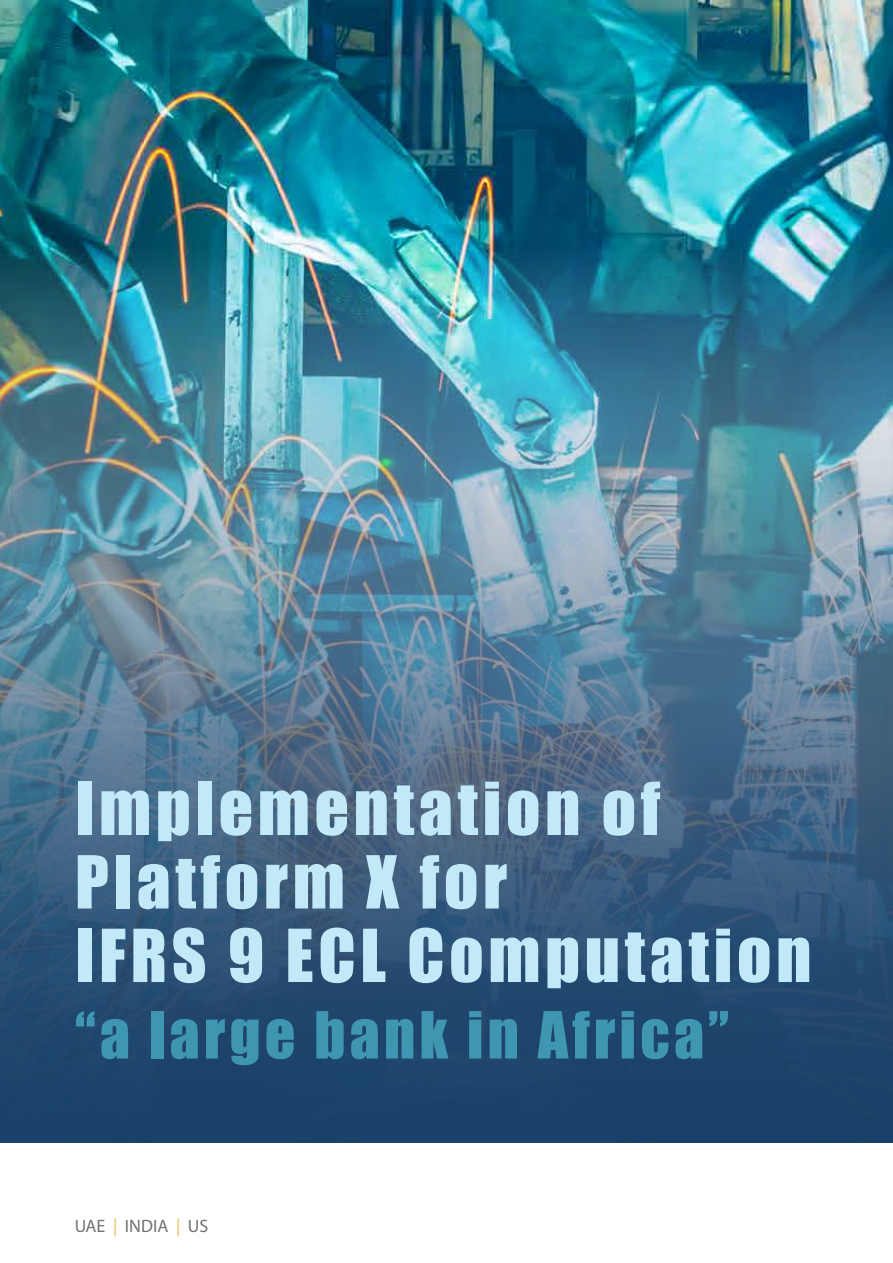
<style>
.page{position:relative;width:893px;height:1263px;background:#fff}
.page>*{position:absolute;margin:0;border:0;box-sizing:border-box;transform-origin:0 0}
.t1{font:67.5px/73.5px "Impact";letter-spacing:.07em;color:#c1e9f7}
.t2{font:60px "Impact";letter-spacing:.07em;color:rgb(66 160 186/.9)}
.t3{font:18px "Myriad Pro";color:rgb(0 0 0/.8)}
.s1{color:#dda505}
</style>
<div class="page">
<img style="left:0;top:0;width:893px;height:1143px">
<p class="t1" style="left:75px;top:770px;width:738px">Implementation of<br>Platform X for<br>IFRS 9 ECL Computation</p>
<p class="t2" style="left:75px;top:988px;width:655px">“a large bank in Africa”</p>
<p class="t3" style="left:74px;top:1215px;width:136px">UAE <span class="s1">|</span> INDIA <span class="s1">|</span> US</p>
</div>
